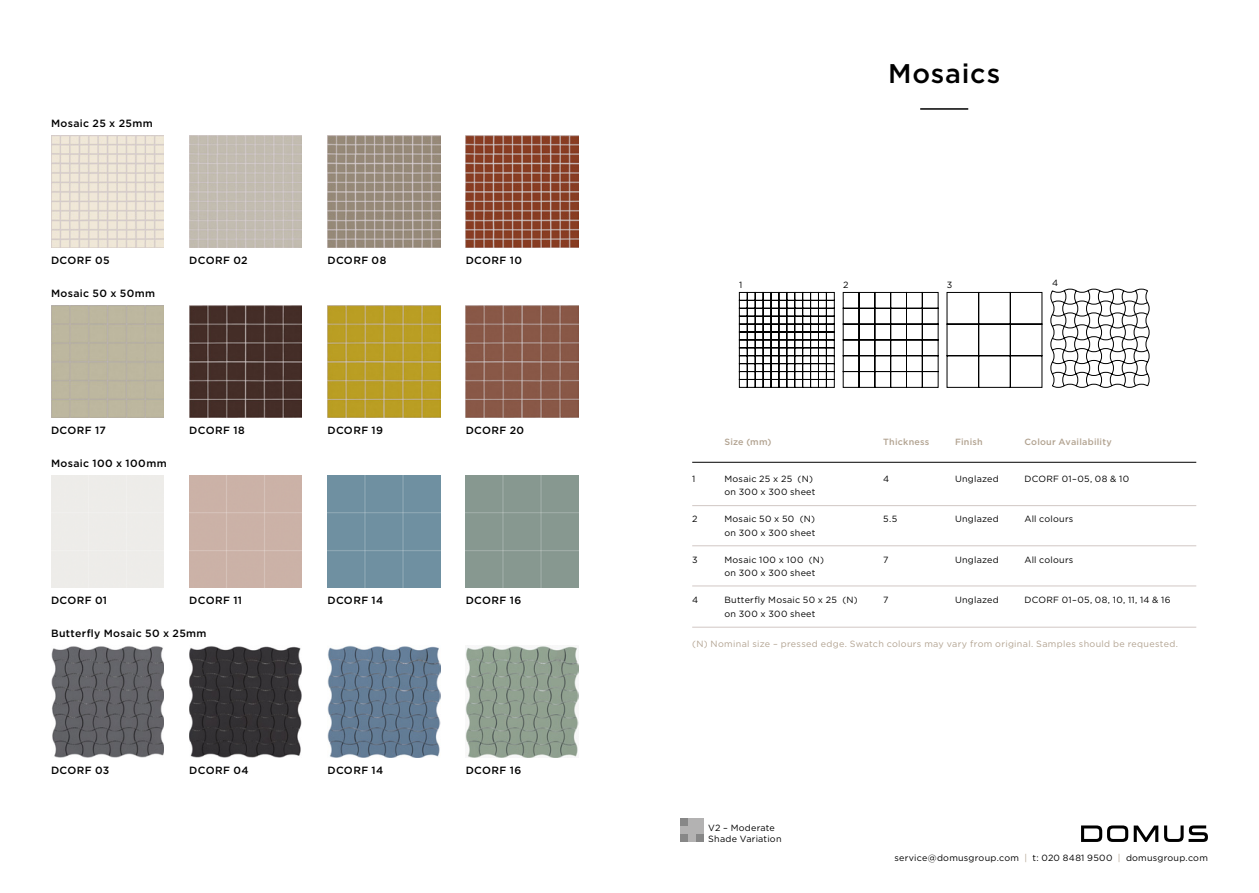
<style>
.page{position:relative;width:1259px;height:893px;background:#fff}
.page>*{position:absolute;margin:0;border:0;box-sizing:border-box;transform-origin:0 0}
.t1{font:500 27px "Gotham";letter-spacing:.03em;color:#000}
.t2{font:500 10.5px "Gotham";letter-spacing:.035em;color:#000}
.TABLE_DATA{font:9px "Gotham";letter-spacing:.03em;color:#000}
.TABLE_DATA-2{font:9px "Gotham";letter-spacing:.035em;color:#b2a391}
.TABLE_DATA-3{font:500 9px "Gotham";letter-spacing:.025em;color:#b2a391}
.s1{color:#b2a391}
</style>
<div class="page">
<svg style="left:1164px;top:825px;width:44px;height:17px"></svg>
<svg style="left:1081px;top:825px;width:77px;height:17px"></svg>
<hr style="left:920px;top:108px;width:48px;height:2px;background:#000">
<div style="left:51px;top:305px;width:113px;height:113px;background:#bdb79f"></div>
<img style="left:466px;top:305px;width:112px;height:113px">
<img style="left:327px;top:305px;width:113px;height:113px">
<img style="left:189px;top:305px;width:113px;height:113px">
<img style="left:51px;top:646px;width:113px;height:112px">
<img style="left:189px;top:646px;width:113px;height:112px">
<img style="left:327px;top:646px;width:113px;height:112px">
<img style="left:466px;top:645px;width:112px;height:113px">
<img style="left:327px;top:135px;width:113px;height:113px">
<img style="left:189px;top:135px;width:113px;height:113px">
<img style="left:466px;top:135px;width:112px;height:113px">
<img style="left:51px;top:135px;width:113px;height:113px">
<div style="left:327px;top:475px;width:113px;height:113px;background:#6f90a1"></div>
<div style="left:189px;top:475px;width:113px;height:113px;background:#cbb2a7"></div>
<div style="left:466px;top:475px;width:112px;height:113px;background:#879890"></div>
<div style="left:680px;top:819px;width:8px;height:7px;background:#878787"></div>
<div style="left:688px;top:819px;width:8px;height:7px;background:#b3b2b2"></div>
<div style="left:696px;top:819px;width:8px;height:7px;background:#b3b2b2"></div>
<div style="left:680px;top:826px;width:8px;height:8px;background:#b3b2b2"></div>
<div style="left:688px;top:826px;width:8px;height:8px;background:#b3b2b2"></div>
<div style="left:696px;top:826px;width:8px;height:8px;background:#b3b2b2"></div>
<div style="left:680px;top:834px;width:8px;height:8px;background:#878787"></div>
<div style="left:688px;top:834px;width:8px;height:8px;background:#b3b2b2"></div>
<div style="left:696px;top:834px;width:8px;height:8px;background:#878787"></div>
<hr style="left:692px;top:462px;width:504px;height:1px;background:#000">
<hr style="left:692px;top:505px;width:504px;height:1px;background:#d1c7c4">
<hr style="left:692px;top:545px;width:504px;height:1px;background:#d1c7c4">
<hr style="left:692px;top:586px;width:504px;height:1px;background:#d1c7c4">
<hr style="left:692px;top:627px;width:504px;height:1px;background:#d1c7c4">
<svg style="left:843px;top:292px;width:95px;height:96px"></svg>
<svg style="left:739px;top:292px;width:95px;height:96px"></svg>
<svg style="left:1050px;top:289px;width:99px;height:99px"></svg>
<svg style="left:946px;top:292px;width:96px;height:96px"></svg>
<p class="t2" style="left:51px;top:116px;width:103px">Mosaic 25 x 25mm</p>
<p class="t2" style="left:51px;top:253px;width:60px">DCORF 05</p>
<p class="t2" style="left:189px;top:253px;width:60px">DCORF 02</p>
<p class="t2" style="left:327px;top:253px;width:60px">DCORF 08</p>
<p class="t2" style="left:466px;top:253px;width:58px">DCORF 10</p>
<p class="t2" style="left:51px;top:286px;width:106px">Mosaic 50 x 50mm</p>
<p class="t2" style="left:51px;top:423px;width:56px">DCORF 17</p>
<p class="t2" style="left:189px;top:423px;width:57px">DCORF 18</p>
<p class="t2" style="left:327px;top:423px;width:57px">DCORF 19</p>
<p class="t2" style="left:466px;top:423px;width:60px">DCORF 20</p>
<p class="t2" style="left:51px;top:456px;width:117px">Mosaic 100 x 100mm</p>
<p class="t2" style="left:51px;top:593px;width:58px">DCORF 01</p>
<p class="t2" style="left:189px;top:593px;width:54px">DCORF 11</p>
<p class="t2" style="left:327px;top:593px;width:57px">DCORF 14</p>
<p class="t2" style="left:466px;top:593px;width:57px">DCORF 16</p>
<p class="t2" style="left:51px;top:626px;width:157px">Butterfly Mosaic 50 x 25mm</p>
<p class="t2" style="left:51px;top:763px;width:60px">DCORF 03</p>
<p class="t2" style="left:189px;top:763px;width:61px">DCORF 04</p>
<p class="t2" style="left:327px;top:763px;width:57px">DCORF 14</p>
<p class="t2" style="left:466px;top:763px;width:57px">DCORF 16</p>
<p class="t1" style="left:888px;top:55px;width:114px">Mosaics</p>
<p class="TABLE_DATA" style="left:739px;top:279px;width:5px">1</p>
<p class="TABLE_DATA" style="left:843px;top:279px;width:7px">2</p>
<p class="TABLE_DATA" style="left:947px;top:279px;width:7px">3</p>
<p class="TABLE_DATA" style="left:1052px;top:277px;width:8px">4</p>
<p class="TABLE_DATA-3" style="left:955px;top:436px;width:29px">Finish</p>
<p class="TABLE_DATA" style="left:955px;top:473px;width:45px">Unglazed</p>
<p class="TABLE_DATA" style="left:955px;top:513px;width:45px">Unglazed</p>
<p class="TABLE_DATA" style="left:955px;top:554px;width:45px">Unglazed</p>
<p class="TABLE_DATA" style="left:955px;top:594px;width:45px">Unglazed</p>
<p class="TABLE_DATA-2" style="left:692px;top:638px;width:487px">(N) Nominal size – pressed edge. Swatch colours may vary from original. Samples should be requested.</p>
<p class="TABLE_DATA-3" style="left:724px;top:436px;width:49px">Size (mm)</p>
<p class="TABLE_DATA-3" style="left:883px;top:436px;width:48px">Thickness</p>
<p class="TABLE_DATA" style="left:883px;top:473px;width:8px">4</p>
<p class="TABLE_DATA" style="left:883px;top:513px;width:16px">5.5</p>
<p class="TABLE_DATA" style="left:883px;top:554px;width:7px">7</p>
<p class="TABLE_DATA" style="left:883px;top:594px;width:7px">7</p>
<p class="TABLE_DATA-3" style="left:1024px;top:436px;width:89px">Colour Availability</p>
<p class="TABLE_DATA" style="left:724px;top:473px;width:90px">Mosaic 25 x 25 (N)</p>
<p class="TABLE_DATA" style="left:724px;top:486px;width:92px">on 300 x 300 sheet</p>
<p class="TABLE_DATA" style="left:724px;top:513px;width:92px">Mosaic 50 x 50 (N)</p>
<p class="TABLE_DATA" style="left:724px;top:527px;width:92px">on 300 x 300 sheet</p>
<p class="TABLE_DATA" style="left:724px;top:554px;width:101px">Mosaic 100 x 100 (N)</p>
<p class="TABLE_DATA" style="left:724px;top:567px;width:92px">on 300 x 300 sheet</p>
<p class="TABLE_DATA" style="left:724px;top:594px;width:135px">Butterfly Mosaic 50 x 25 (N)</p>
<p class="TABLE_DATA" style="left:724px;top:608px;width:92px">on 300 x 300 sheet</p>
<p class="TABLE_DATA" style="left:1024px;top:473px;width:106px">DCORF 01–05, 08 &amp; 10</p>
<p class="TABLE_DATA" style="left:1024px;top:513px;width:51px">All colours</p>
<p class="TABLE_DATA" style="left:1024px;top:554px;width:51px">All colours</p>
<p class="TABLE_DATA" style="left:1024px;top:594px;width:148px">DCORF 01–05, 08, 10, 11, 14 &amp; 16</p>
<p class="TABLE_DATA" style="left:692px;top:473px;width:5px">1</p>
<p class="TABLE_DATA" style="left:692px;top:513px;width:7px">2</p>
<p class="TABLE_DATA" style="left:692px;top:554px;width:7px">3</p>
<p class="TABLE_DATA" style="left:692px;top:594px;width:8px">4</p>
<p class="TABLE_DATA" style="left:708px;top:822px;width:68px">V2 – Moderate</p>
<p class="TABLE_DATA" style="left:708px;top:833px;width:75px">Shade Variation</p>
<p class="TABLE_DATA" style="left:894px;top:852px;width:315px">service@domusgroup.com <span class="s1">|</span> t: 020 8481 9500 <span class="s1">|</span> domusgroup.com</p>
</div>
